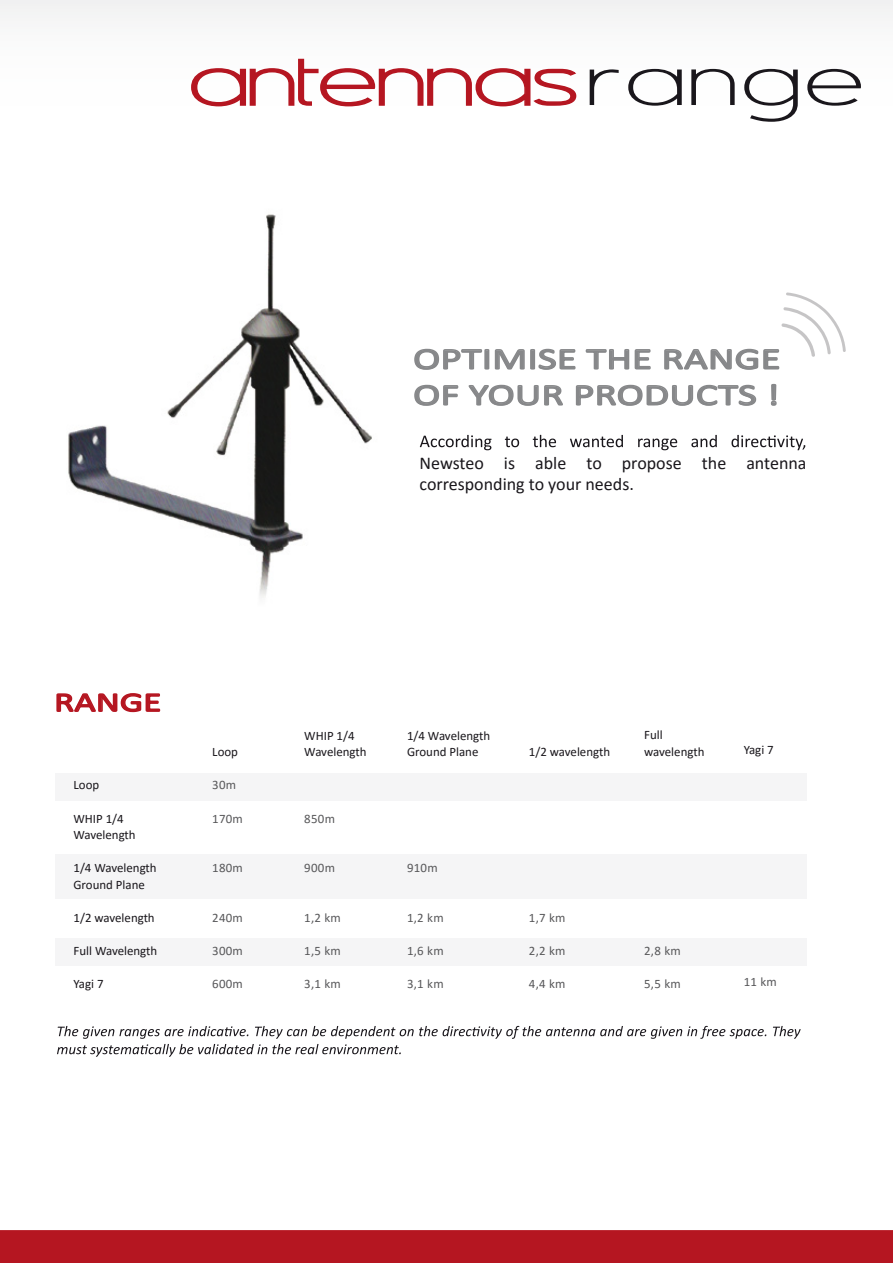
<style>
.page{position:relative;width:893px;height:1263px;background:#fff}
.page>*{position:absolute;margin:0;border:0;box-sizing:border-box;transform-origin:0 0}
.t1{font:90px "Asenine Wide";color:#b51621}
.t2{font:30px/36px "Calibri";color:#87888a;scale:1.38 1}
.t3{font:27px "Calibri";color:#b51621;scale:1.38 1}
.t4{font:18px/21.6px "Calibri";color:#1a171c}
.t5{font:12.9px/16.6px "Calibri";color:#1a171c}
.t6{font:12.9px "Calibri";letter-spacing:.02em;color:#58585a}
.s1{color:#1a171c}
</style>
<div class="page">
<div style="left:0;top:1230px;width:893px;height:33px;background:#b51621"></div>
<svg style="left:420px;top:435px;width:385px;height:15px"></svg>
<svg style="left:57px;top:1026px;width:744px;height:31px"></svg>
<svg style="left:56px;top:693px;width:105px;height:20px"></svg>
<img style="left:68px;top:214px;width:304px;height:384px">
<svg style="left:191px;top:58px;width:386px;height:49px"></svg>
<svg style="left:414px;top:292px;width:432px;height:114px"></svg>
<div style="left:55px;top:773px;width:752px;height:27px;background:#f5f5f6"></div>
<div style="left:55px;top:854px;width:752px;height:45px;background:#f5f5f6"></div>
<div style="left:55px;top:939px;width:752px;height:27px;background:#f5f5f6"></div>
<h1 class="t1" style="left:189px;top:33px;width:676px">antennas<span class="s1">range</span></h1>
<h2 class="t2" style="left:413px;top:340px;width:268px">OPTIMISE THE RANGE<br>OF YOUR PRODUCTS !</h2>
<h3 class="t4" style="left:419px;top:451px;width:389px">Newsteo is able to propose the antenna corresponding to your needs.</h3>
<h3 class="t3" style="left:54px;top:683px;width:79px">RANGE</h3>
<p class="t5" style="left:73px;top:776px;width:27px">Loop</p>
<p class="t5" style="left:73px;top:809px;width:64px">WHIP 1/4<br>Wavelength</p>
<p class="t5" style="left:73px;top:859px;width:85px">1/4 Wavelength<br>Ground Plane</p>
<p class="t5" style="left:73px;top:909px;width:83px">1/2 wavelength</p>
<p class="t5" style="left:73px;top:942px;width:85px">Full Wavelength</p>
<p class="t5" style="left:74px;top:975px;width:32px">Yagi 7</p>
<p class="t5" style="left:212px;top:743px;width:27px">Loop</p>
<p class="t6" style="left:212px;top:776px;width:25px">30m</p>
<p class="t6" style="left:212px;top:809px;width:32px">170m</p>
<p class="t6" style="left:212px;top:859px;width:32px">180m</p>
<p class="t6" style="left:212px;top:909px;width:32px">240m</p>
<p class="t6" style="left:212px;top:942px;width:32px">300m</p>
<p class="t6" style="left:212px;top:975px;width:32px">600m</p>
<p class="t5" style="left:304px;top:727px;width:64px">WHIP 1/4<br>Wavelength</p>
<p class="t5" style="left:407px;top:727px;width:85px">1/4 Wavelength<br>Ground Plane</p>
<p class="t5" style="left:529px;top:743px;width:83px">1/2 wavelength</p>
<p class="t5" style="left:644px;top:726px;width:62px">Full wavelength</p>
<p class="t5" style="left:744px;top:741px;width:32px">Yagi 7</p>
<p class="t6" style="left:304px;top:809px;width:32px">850m</p>
<p class="t6" style="left:304px;top:859px;width:32px">900m</p>
<p class="t6" style="left:407px;top:859px;width:32px">910m</p>
<p class="t6" style="left:304px;top:909px;width:38px">1,2 km</p>
<p class="t6" style="left:304px;top:942px;width:38px">1,5 km</p>
<p class="t6" style="left:304px;top:975px;width:38px">3,1 km</p>
<p class="t6" style="left:407px;top:909px;width:38px">1,2 km</p>
<p class="t6" style="left:407px;top:942px;width:38px">1,6 km</p>
<p class="t6" style="left:407px;top:975px;width:38px">3,1 km</p>
<p class="t6" style="left:529px;top:908px;width:38px">1,7 km</p>
<p class="t6" style="left:529px;top:941px;width:38px">2,2 km</p>
<p class="t6" style="left:529px;top:975px;width:38px">4,4 km</p>
<p class="t6" style="left:644px;top:942px;width:38px">2,8 km</p>
<p class="t6" style="left:644px;top:975px;width:38px">5,5 km</p>
<p class="t6" style="left:744px;top:973px;width:35px">11 km</p>
</div>
